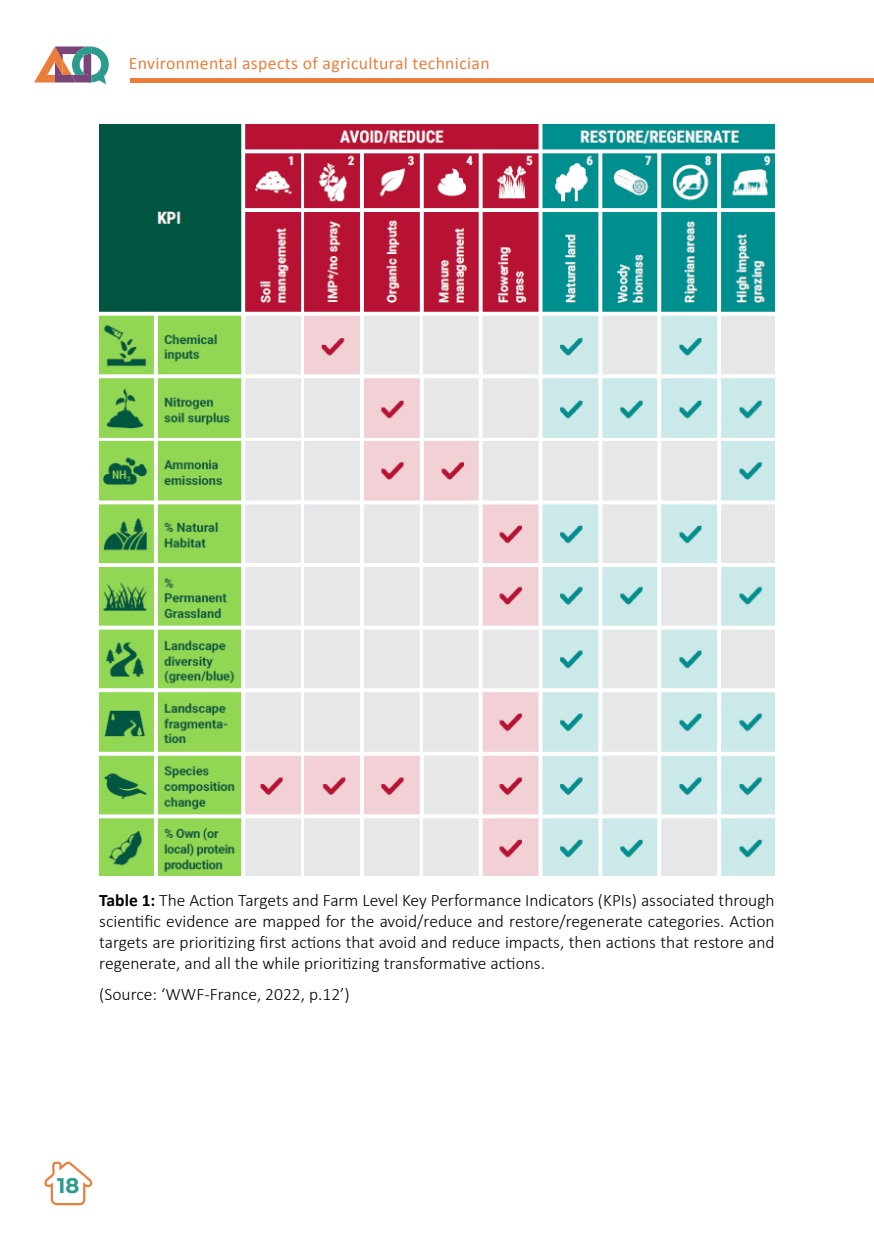
<style>
.page{position:relative;width:874px;height:1241px;background:#fff}
.page>*{position:absolute;margin:0;border:0;box-sizing:border-box;transform-origin:0 0}
.t1{font:700 21px "Montserrat";color:#2c9c8d}
.t2{font:300 17.5px/21px "Calibri";color:#000;text-align:justify}
.t3{font:17.5px "Calibri";letter-spacing:.02em;color:#ea7d3a}
.s1{font-weight:700}
</style>
<div class="page">
<hr style="left:130px;top:78px;width:743px;height:4px;background:#ea7d3a">
<svg style="left:34px;top:46px;width:75px;height:38px"></svg>
<svg style="left:44px;top:1161px;width:48px;height:43px"></svg>
<img style="left:99px;top:124px;width:675px;height:751px">
<p class="t3" style="left:129px;top:53px;width:362px">Environmental aspects of agricultural technician</p>
<p class="t2" style="left:99px;top:889px;width:676px"><span class="s1">Table 1:</span> The Action Targets and Farm Level Key Performance Indicators (KPIs) associated through scientific evidence are mapped for the avoid/reduce and restore/regenerate categories. Action targets are prioritizing first actions that avoid and reduce impacts, then actions that restore and regenerate, and all the while prioritizing transformative actions.</p>
<p class="t2" style="left:99px;top:983px;width:252px">(Source: ‘WWF-France, 2022, p.12’)</p>
<p class="t1" style="left:57px;top:1169px;width:24px">18</p>
</div>
